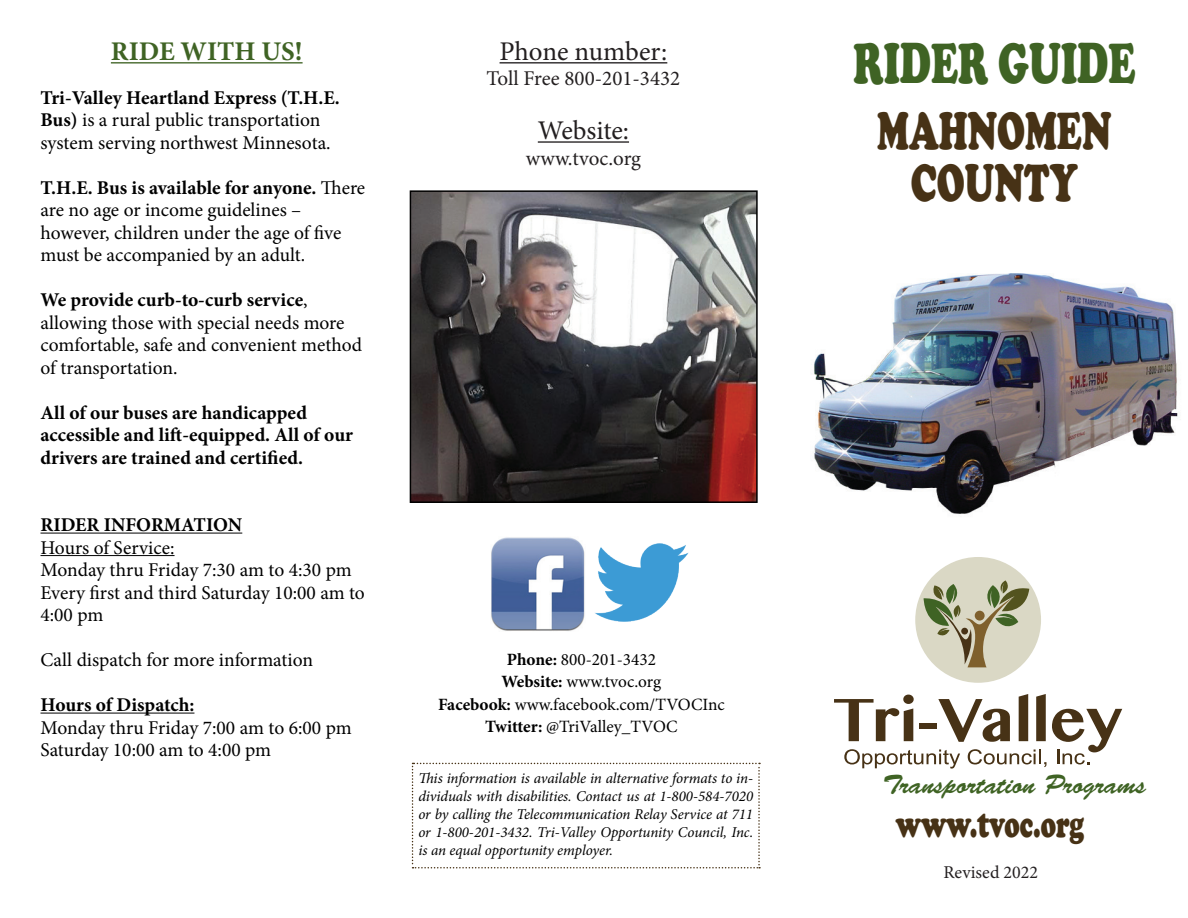
<style>
.page{position:relative;width:1188px;height:918px;background:#fff}
.page>*{position:absolute;margin:0;border:0;box-sizing:border-box;transform-origin:0 0}
.t1{font:900 58.5px "Cooper";color:#3f6324;scale:.67 1}
.t2{font:900 54px/52.5px "Cooper";color:#473216;text-align:center;scale:.67 1}
.t3{font:900 38.25px "Cooper";color:#473216;scale:.67 1}
.t4{font:27px "Minion Pro";letter-spacing:-.005em;color:#231f20}
.t5{font:700 27px "Minion Pro";color:#3f6324}
.t6{font:26.55px "Brush Script Std";color:#3f6324}
.t7{font:21px "Minion Pro";color:#231f20}
.t8{font:19.5px/22.5px "Minion Pro";color:#000}
.t9{font:700 19.5px/22.5px "Minion Pro";color:#000}
.t10{font:18px "Minion Pro";letter-spacing:.005em;color:#231f20}
.t11{font:17.25px/22.5px "Minion Pro";color:#000;text-align:center}
.t12{font:italic 15px/18px "Minion Pro";letter-spacing:-.01em;color:#000;text-align:justify}
.s1{font-weight:700}
</style>
<div class="page">
<svg style="left:412px;top:763px;width:348px;height:106px"></svg>
<hr style="left:111px;top:62px;width:192px;height:2px;background:#3f6324">
<hr style="left:40px;top:533px;width:202px;height:1px;background:#000">
<hr style="left:40px;top:555px;width:135px;height:1px;background:#000">
<hr style="left:40px;top:713px;width:154px;height:1px;background:#000">
<svg style="left:834px;top:695px;width:80px;height:46px"></svg>
<div style="left:919px;top:724px;width:18px;height:5px;background:#473216"></div>
<svg style="left:938px;top:699px;width:72px;height:43px"></svg>
<svg style="left:1019px;top:694px;width:9px;height:47px"></svg>
<svg style="left:1036px;top:694px;width:10px;height:47px"></svg>
<svg style="left:844px;top:749px;width:116px;height:20px"></svg>
<svg style="left:968px;top:749px;width:78px;height:18px"></svg>
<svg style="left:1052px;top:709px;width:70px;height:55px"></svg>
<div style="left:915px;top:557px;width:126px;height:126px;background:#dad8c5;border-radius:50%"></div>
<svg style="left:924px;top:580px;width:105px;height:87px"></svg>
<hr style="left:500px;top:62px;width:167px;height:2px;background:#231f20">
<hr style="left:538px;top:141px;width:91px;height:2px;background:#231f20">
<img style="left:491px;top:537px;width:94px;height:94px">
<img style="left:595px;top:544px;width:94px;height:77px">
<img style="left:813px;top:273px;width:365px;height:241px">
<img style="left:413px;top:193px;width:342px;height:307px">
<div style="left:410px;top:190px;width:348px;height:313px;border:2px solid #000"></div>
<h3 class="t5" style="left:111px;top:32px;width:193px">RIDE WITH US!</h3>
<p class="t8" style="left:40px;top:86px;width:301px"><span class="s1">Tri-Valley Heartland Express (T.H.E.<br>Bus)</span> is a rural public transportation system serving northwest Minnesota.</p>
<p class="t8" style="left:40px;top:176px;width:326px"><span class="s1">T.H.E. Bus is available for anyone.</span> There are no age or income guidelines – however, children under the age of five must be accompanied by an adult.</p>
<p class="t8" style="left:40px;top:289px;width:323px"><span class="s1">We provide curb-to-curb service</span>, allowing those with special needs more comfortable, safe and convenient method of transportation.</p>
<p class="t9" style="left:40px;top:401px;width:314px">All of our buses are handicapped accessible and lift-equipped. All of our drivers are trained and certified.</p>
<p class="t9" style="left:40px;top:513px;width:203px">RIDER INFORMATION</p>
<p class="t8" style="left:40px;top:536px;width:326px">Hours of Service:<br>Monday thru Friday 7:30 am to 4:30 pm<br>Every first and third Saturday 10:00 am to<br>4:00 pm</p>
<p class="t8" style="left:40px;top:649px;width:274px">Call dispatch for more information</p>
<p class="t9" style="left:40px;top:693px;width:155px">Hours of Dispatch:</p>
<p class="t8" style="left:40px;top:716px;width:313px">Monday thru Friday 7:00 am to 6:00 pm<br>Saturday 10:00 am to 4:00 pm</p>
<h3 class="t4" style="left:500px;top:33px;width:169px">Phone number:</h3>
<p class="t7" style="left:487px;top:65px;width:195px">Toll Free 800-201-3432</p>
<h3 class="t4" style="left:538px;top:113px;width:93px">Website:</h3>
<p class="t7" style="left:526px;top:144px;width:117px">www.tvoc.org</p>
<p class="t11" style="left:438px;top:648px;width:288px"><span class="s1">Phone:</span> 800-201-3432<br><span class="s1">Website:</span> www.tvoc.org<br><span class="s1">Facebook:</span> www.facebook.com/TVOCInc<br><span class="s1">Twitter:</span> @TriValley_TVOC</p>
<p class="t12" style="left:418px;top:770px;width:336px">This information is available in alternative formats to in&shy;dividuals with disabilities. Contact us at 1-800-584-7020 or by calling the Telecommunication Relay Service at 711 or 1-800-201-3432. Tri-Valley Opportunity Council, Inc. is an equal opportunity employer.</p>
<h1 class="t1" style="left:853px;top:30px;width:422px">RIDER GUIDE</h1>
<h2 class="t2" style="left:877px;top:104px;width:352px">MAHNOMEN<br>COUNTY</h2>
<h3 class="t6" style="left:883px;top:769px;width:265px">Transportation Programs</h3>
<h3 class="t3" style="left:896px;top:801px;width:283px">www.tvoc.org</h3>
<p class="t10" style="left:943px;top:860px;width:96px">Revised 2022</p>
</div>
